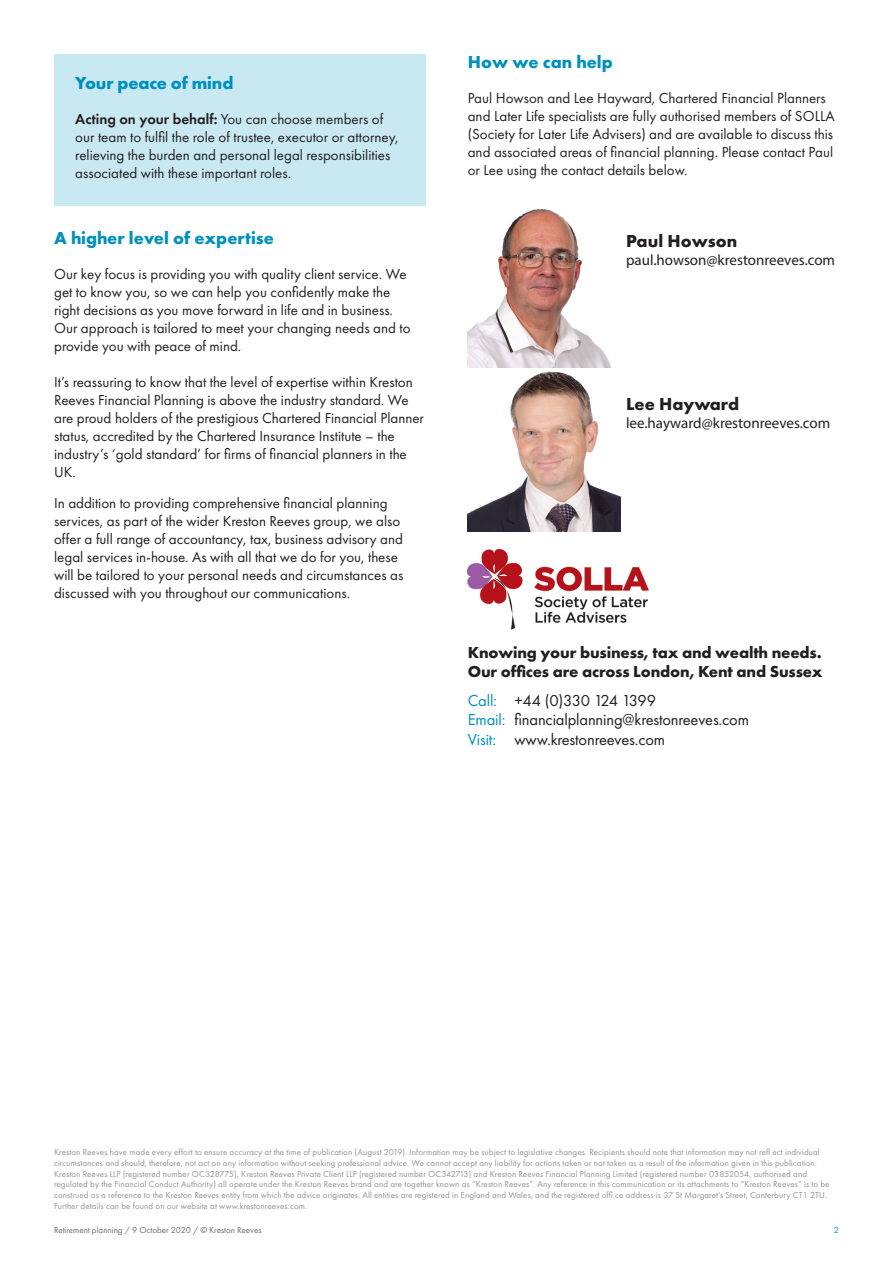
<style>
.page{position:relative;width:893px;height:1263px;background:#fff}
.page>*{position:absolute;margin:0;border:0;box-sizing:border-box;transform-origin:0 0}
.t1{font:700 18px "Futura PT";color:#0090be}
.t2{font:700 18px "Futura PT";color:#231f20}
.body_text{font:16.5px/19.8px "Futura PT";letter-spacing:-.01em;color:#231f20}
.body_text-2{font:700 16.5px/19.8px "Futura PT";letter-spacing:-.01em;color:#231f20}
.t3{font:15px/18px "Futura PT";color:#231f20}
.t4{font:15px "Myriad Pro";color:#231f20}
.t5{font:9px/10.8px "Futura PT";letter-spacing:.01em;color:#939598}
.t6{font:9px "Futura PT";color:#6c6d70}
.t7{font:9px "Futura PT";color:#0090be}
.s1{font-weight:600}
.s2{color:#0090be}
</style>
<div class="page">
<div style="left:54px;top:54px;width:371px;height:152px;background:#c8e9f2"></div>
<img style="left:467px;top:550px;width:181px;height:79px">
<img style="left:467px;top:209px;width:144px;height:158px">
<img style="left:467px;top:371px;width:153px;height:161px">
<p class="t1" style="left:75px;top:71px;width:160px">Your peace of mind</p>
<p class="t3" style="left:75px;top:110px;width:325px"><span class="s1">Acting on your behalf:</span> You can choose members of our team to fulfil the role of trustee, executor or attorney, relieving the burden and personal legal responsibilities associated with these important roles.</p>
<p class="t1" style="left:54px;top:227px;width:221px">A higher level of expertise</p>
<p class="t3" style="left:54px;top:265px;width:358px">Our key focus is providing you with quality client service. We get to know you, so we can help you confidently make the right decisions as you move forward in life and in business.<br>Our approach is tailored to meet your changing needs and to provide you with peace of mind.</p>
<p class="t3" style="left:54px;top:373px;width:371px">It’s reassuring to know that the level of expertise within Kreston Reeves Financial Planning is above the industry standard. We are proud holders of the prestigious Chartered Financial Planner status, accredited by the Chartered Insurance Institute – the industry’s ‘gold standard’ for firms of financial planners in the UK.</p>
<p class="t3" style="left:54px;top:494px;width:351px">In addition to providing comprehensive financial planning services, as part of the wider Kreston Reeves group, we also offer a full range of accountancy, tax, business advisory and legal services in-house. As with all that we do for you, these will be tailored to your personal needs and circumstances as discussed with you throughout our communications.</p>
<p class="t1" style="left:468px;top:50px;width:147px">How we can help</p>
<p class="t3" style="left:468px;top:89px;width:368px">Paul Howson and Lee Hayward, Chartered Financial Planners and Later Life specialists are fully authorised members of SOLLA (Society for Later Life Advisers) and are available to discuss this and associated areas of financial planning. Please contact Paul or Lee using the contact details below.</p>
<p class="t2" style="left:626px;top:229px;width:113px">Paul Howson</p>
<p class="t4" style="left:626px;top:251px;width:211px">paul.howson@krestonreeves.com</p>
<p class="t2" style="left:626px;top:393px;width:115px">Lee Hayward</p>
<p class="t4" style="left:626px;top:414px;width:206px">lee.hayward@krestonreeves.com</p>
<p class="body_text-2" style="left:468px;top:642px;width:356px">Knowing your business, tax and wealth needs.<br>Our offices are across London, Kent and Sussex</p>
<p class="body_text" style="left:468px;top:690px;width:283px"><span class="s2">Call:</span> +44 (0)330 124 1399<br><span class="s2">Email:</span> financialplanning@krestonreeves.com<br><span class="s2">Visit:</span> www.krestonreeves.com</p>
<p class="t5" style="left:54px;top:1146px;width:777px">Kreston Reeves have made every effort to ensure accuracy at the time of publication (August 2019). Information may be subject to legislative changes. Recipients should note that information may not refl ect individual circumstances and should, therefore, not act on any information without seeking professional advice. We cannot accept any liability for actions taken or not taken as a result of the information given in this publication.<br>Kreston Reeves LLP (registered number OC328775), Kreston Reeves Private Client LLP (registered number OC342713) and Kreston Reeves Financial Planning Limited (registered number 03852054, authorised and regulated by the Financial Conduct Authority) all operate under the Kreston Reeves brand and are together known as “Kreston Reeves”. Any reference in this communication or its attachments to “Kreston Reeves” is to be construed as a reference to the Kreston Reeves entity from which the advice originates. All entities are registered in England and Wales, and the registered offi ce address is 37 St Margaret’s Street, Canterbury CT1 2TU.<br>Further details can be found on our website at www.krestonreeves.com.</p>
<p class="t6" style="left:54px;top:1225px;width:209px">Retirement planning / 9 October 2020 / © Kreston Reeves</p>
<p class="t7" style="left:834px;top:1225px;width:7px">2</p>
</div>
